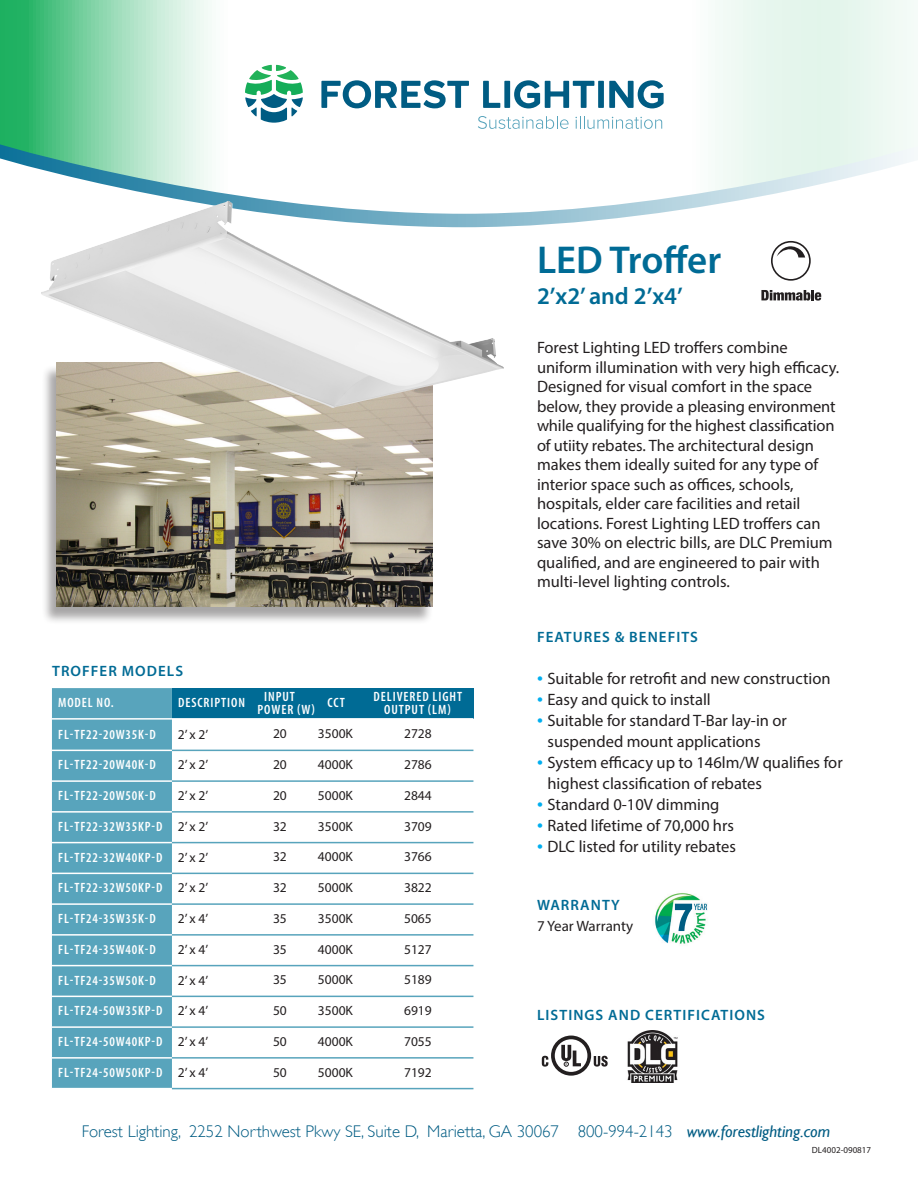
<style>
.page{position:relative;width:918px;height:1188px;background:#fff}
.page>*{position:absolute;margin:0;border:0;box-sizing:border-box;transform-origin:0 0}
.product_name{font:600 39px "Myriad Pro";color:#006b95}
.product_name-2{font:600 24px "Myriad Pro";color:#006b95}
.t1{font:300 16.95px "Gill Sans";color:#005c83}
.intro{font:16.5px/19.5px "Myriad Pro";color:#231f20}
.subhead{font:600 15px "Myriad Pro";letter-spacing:.07em;color:#006b95}
.t2{font:15px "Myriad Pro";color:#231f20}
.table_head{font:600 condensed 13.5px "Myriad Pro";letter-spacing:.06em;color:#fff}
.product_number_table{font:13.5px "Myriad Pro";color:#231f20}
.contact_copy{font:9px "Myriad Pro";color:#231f20}
.s1{font-size:21px;color:#00aeef}
.s2{font-weight:400;font-style:italic}
</style>
<div class="page">
<svg style="left:0;top:0;width:914px;height:227px"></svg>
<svg style="left:761px;top:290px;width:60px;height:11px"></svg>
<div style="left:771px;top:241px;width:40px;height:40px;border:2px solid #231f20;border-radius:50%"></div>
<svg style="left:777px;top:246px;width:28px;height:12px"></svg>
<div style="left:41px;top:364px;width:392px;height:260px;background:#231f20;opacity:.4"></div>
<img style="left:56px;top:408px;width:376px;height:199px">
<img style="left:39px;top:201px;width:465px;height:207px">
<svg style="left:594px;top:1056px;width:14px;height:11px"></svg>
<svg style="left:551px;top:1036px;width:40px;height:40px"></svg>
<div style="left:555px;top:1039px;width:32px;height:33px;background:#fff;border-radius:50%"></div>
<svg style="left:561px;top:1045px;width:20px;height:21px"></svg>
<svg style="left:542px;top:1056px;width:6px;height:11px"></svg>
<img style="left:627px;top:1030px;width:51px;height:53px">
<div style="left:52px;top:688px;width:120px;height:400px;background:#58a4bc"></div>
<div style="left:172px;top:688px;width:301px;height:31px;background:#006b95"></div>
<hr style="left:52px;top:811px;width:120px;height:2px;background:#fff">
<hr style="left:52px;top:842px;width:120px;height:1px;background:#fff">
<hr style="left:52px;top:873px;width:120px;height:1px;background:#fff">
<hr style="left:52px;top:903px;width:120px;height:2px;background:#fff">
<hr style="left:52px;top:934px;width:120px;height:2px;background:#fff">
<hr style="left:52px;top:965px;width:120px;height:1px;background:#fff">
<hr style="left:52px;top:996px;width:120px;height:1px;background:#fff">
<hr style="left:52px;top:1026px;width:120px;height:2px;background:#fff">
<hr style="left:52px;top:1057px;width:120px;height:2px;background:#fff">
<hr style="left:52px;top:718px;width:120px;height:2px;background:#fff">
<hr style="left:172px;top:718px;width:301px;height:2px;background:#fff">
<hr style="left:172px;top:750px;width:301px;height:1px;background:#58a4bc">
<hr style="left:172px;top:780px;width:301px;height:2px;background:#58a4bc">
<hr style="left:172px;top:811px;width:301px;height:2px;background:#58a4bc">
<hr style="left:172px;top:842px;width:301px;height:1px;background:#58a4bc">
<hr style="left:172px;top:873px;width:301px;height:1px;background:#58a4bc">
<hr style="left:172px;top:903px;width:301px;height:2px;background:#58a4bc">
<hr style="left:172px;top:934px;width:301px;height:2px;background:#58a4bc">
<hr style="left:172px;top:965px;width:301px;height:1px;background:#58a4bc">
<hr style="left:172px;top:996px;width:301px;height:1px;background:#58a4bc">
<hr style="left:172px;top:1026px;width:301px;height:2px;background:#58a4bc">
<hr style="left:172px;top:1057px;width:301px;height:2px;background:#58a4bc">
<hr style="left:172px;top:1088px;width:301px;height:1px;background:#58a4bc">
<hr style="left:52px;top:780px;width:120px;height:2px;background:#fff">
<hr style="left:52px;top:750px;width:120px;height:1px;background:#fff">
<img style="left:655px;top:893px;width:52px;height:51px">
<img style="left:675px;top:904px;width:17px;height:27px">
<p class="product_name" style="left:537px;top:236px;width:186px">LED Troffer</p>
<p class="product_name-2" style="left:537px;top:280px;width:147px">2’x2’ and 2’x4’</p>
<p class="subhead" style="left:52px;top:661px;width:133px">TROFFER MODELS</p>
<p class="table_head" style="left:264px;top:688px;width:32px">INPUT</p>
<p class="table_head" style="left:374px;top:688px;width:90px">DELIVERED LIGHT</p>
<p class="table_head" style="left:257px;top:702px;width:59px">POWER (W)</p>
<p class="table_head" style="left:384px;top:702px;width:68px">OUTPUT (LM)</p>
<p class="product_number_table" style="left:273px;top:726px;width:15px">20</p>
<p class="product_number_table" style="left:318px;top:726px;width:37px">3500K</p>
<p class="product_number_table" style="left:404px;top:726px;width:29px">2728</p>
<p class="product_number_table" style="left:273px;top:756px;width:15px">20</p>
<p class="product_number_table" style="left:318px;top:756px;width:37px">4000K</p>
<p class="product_number_table" style="left:404px;top:756px;width:29px">2786</p>
<p class="product_number_table" style="left:273px;top:787px;width:15px">20</p>
<p class="product_number_table" style="left:318px;top:787px;width:37px">5000K</p>
<p class="product_number_table" style="left:404px;top:787px;width:29px">2844</p>
<p class="product_number_table" style="left:273px;top:818px;width:15px">32</p>
<p class="product_number_table" style="left:318px;top:818px;width:37px">3500K</p>
<p class="product_number_table" style="left:404px;top:818px;width:29px">3709</p>
<p class="product_number_table" style="left:273px;top:849px;width:15px">32</p>
<p class="product_number_table" style="left:318px;top:849px;width:37px">4000K</p>
<p class="product_number_table" style="left:404px;top:849px;width:29px">3766</p>
<p class="product_number_table" style="left:273px;top:879px;width:15px">32</p>
<p class="product_number_table" style="left:318px;top:879px;width:37px">5000K</p>
<p class="product_number_table" style="left:404px;top:879px;width:29px">3822</p>
<p class="product_number_table" style="left:273px;top:910px;width:15px">35</p>
<p class="product_number_table" style="left:318px;top:910px;width:37px">3500K</p>
<p class="product_number_table" style="left:404px;top:910px;width:29px">5065</p>
<p class="product_number_table" style="left:273px;top:941px;width:15px">35</p>
<p class="product_number_table" style="left:318px;top:941px;width:37px">4000K</p>
<p class="product_number_table" style="left:404px;top:941px;width:29px">5127</p>
<p class="product_number_table" style="left:273px;top:972px;width:15px">35</p>
<p class="product_number_table" style="left:318px;top:972px;width:37px">5000K</p>
<p class="product_number_table" style="left:404px;top:972px;width:29px">5189</p>
<p class="product_number_table" style="left:273px;top:1002px;width:15px">50</p>
<p class="product_number_table" style="left:318px;top:1002px;width:37px">3500K</p>
<p class="product_number_table" style="left:404px;top:1002px;width:29px">6919</p>
<p class="product_number_table" style="left:273px;top:1033px;width:15px">50</p>
<p class="product_number_table" style="left:318px;top:1033px;width:37px">4000K</p>
<p class="product_number_table" style="left:404px;top:1033px;width:29px">7055</p>
<p class="product_number_table" style="left:273px;top:1064px;width:15px">50</p>
<p class="product_number_table" style="left:318px;top:1064px;width:37px">5000K</p>
<p class="product_number_table" style="left:404px;top:1064px;width:29px">7192</p>
<p class="table_head" style="left:58px;top:694px;width:57px">MODEL NO.</p>
<p class="table_head" style="left:178px;top:694px;width:69px">DESCRIPTION</p>
<p class="table_head" style="left:328px;top:694px;width:19px">CCT</p>
<p class="table_head" style="left:58px;top:726px;width:99px">FL-TF22-20W35K-D</p>
<p class="product_number_table" style="left:178px;top:726px;width:32px">2’ x 2’</p>
<p class="table_head" style="left:58px;top:757px;width:99px">FL-TF22-20W40K-D</p>
<p class="product_number_table" style="left:178px;top:757px;width:32px">2’ x 2’</p>
<p class="table_head" style="left:58px;top:787px;width:99px">FL-TF22-20W50K-D</p>
<p class="product_number_table" style="left:178px;top:787px;width:32px">2’ x 2’</p>
<p class="table_head" style="left:58px;top:818px;width:106px">FL-TF22-32W35KP-D</p>
<p class="product_number_table" style="left:178px;top:818px;width:32px">2’ x 2’</p>
<p class="table_head" style="left:58px;top:849px;width:106px">FL-TF22-32W40KP-D</p>
<p class="product_number_table" style="left:178px;top:849px;width:32px">2’ x 2’</p>
<p class="table_head" style="left:58px;top:880px;width:106px">FL-TF22-32W50KP-D</p>
<p class="product_number_table" style="left:178px;top:880px;width:32px">2’ x 2’</p>
<p class="table_head" style="left:58px;top:910px;width:99px">FL-TF24-35W35K-D</p>
<p class="product_number_table" style="left:178px;top:910px;width:32px">2’ x 4’</p>
<p class="table_head" style="left:58px;top:941px;width:99px">FL-TF24-35W40K-D</p>
<p class="product_number_table" style="left:178px;top:941px;width:32px">2’ x 4’</p>
<p class="table_head" style="left:58px;top:972px;width:99px">FL-TF24-35W50K-D</p>
<p class="product_number_table" style="left:178px;top:972px;width:32px">2’ x 4’</p>
<p class="table_head" style="left:58px;top:1003px;width:106px">FL-TF24-50W35KP-D</p>
<p class="product_number_table" style="left:178px;top:1003px;width:32px">2’ x 4’</p>
<p class="table_head" style="left:58px;top:1033px;width:106px">FL-TF24-50W40KP-D</p>
<p class="product_number_table" style="left:178px;top:1033px;width:32px">2’ x 4’</p>
<p class="table_head" style="left:58px;top:1064px;width:106px">FL-TF24-50W50KP-D</p>
<p class="product_number_table" style="left:178px;top:1064px;width:32px">2’ x 4’</p>
<p class="intro" style="left:537px;top:338px;width:304px">Forest Lighting LED troffers combine uniform illumination with very high efficacy.<br>Designed for visual comfort in the space below, they provide a pleasing environment while qualifying for the highest classification of utiity rebates. The architectural design makes them ideally suited for any type of interior space such as offices, schools, hospitals, elder care facilities and retail locations. Forest Lighting LED troffers can save 30% on electric bills, are DLC Premium qualified, and are engineered to pair with multi-level lighting controls.</p>
<p class="subhead" style="left:537px;top:628px;width:162px">FEATURES &amp; BENEFITS</p>
<p class="intro" style="left:537px;top:669px;width:295px"><span class="s1">•</span> Suitable for retrofit and new construction</p>
<p class="intro" style="left:537px;top:690px;width:175px"><span class="s1">•</span> Easy and quick to install</p>
<p class="intro" style="left:547px;top:710px;width:241px;line-height:21px;text-indent:-10px"><span class="s1">•</span> Suitable for standard T-Bar lay-in or suspended mount applications</p>
<p class="intro" style="left:547px;top:752px;width:297px;line-height:21px;text-indent:-10px"><span class="s1">•</span> System efficacy up to 146lm/W qualifies for highest classification of rebates</p>
<p class="intro" style="left:537px;top:795px;width:184px"><span class="s1">•</span> Standard 0-10V dimming</p>
<p class="intro" style="left:537px;top:816px;width:199px"><span class="s1">•</span> Rated lifetime of 70,000 hrs</p>
<p class="intro" style="left:537px;top:837px;width:200px"><span class="s1">•</span> DLC listed for utility rebates</p>
<p class="subhead" style="left:537px;top:896px;width:84px">WARRANTY</p>
<p class="t2" style="left:537px;top:917px;width:98px">7 Year Warranty</p>
<p class="subhead" style="left:537px;top:1005px;width:229px">LISTINGS AND CERTIFICATIONS</p>
<p class="t1" style="left:82px;top:1121px;width:750px">Forest Lighting, 2252 Northwest Pkwy SE, Suite D, Marietta, GA 30067 800-994-2143 <span class="s2">www.forestlighting.com</span></p>
<p class="contact_copy" style="left:812px;top:1145px;width:61px">DL4002-090817</p>
</div>
